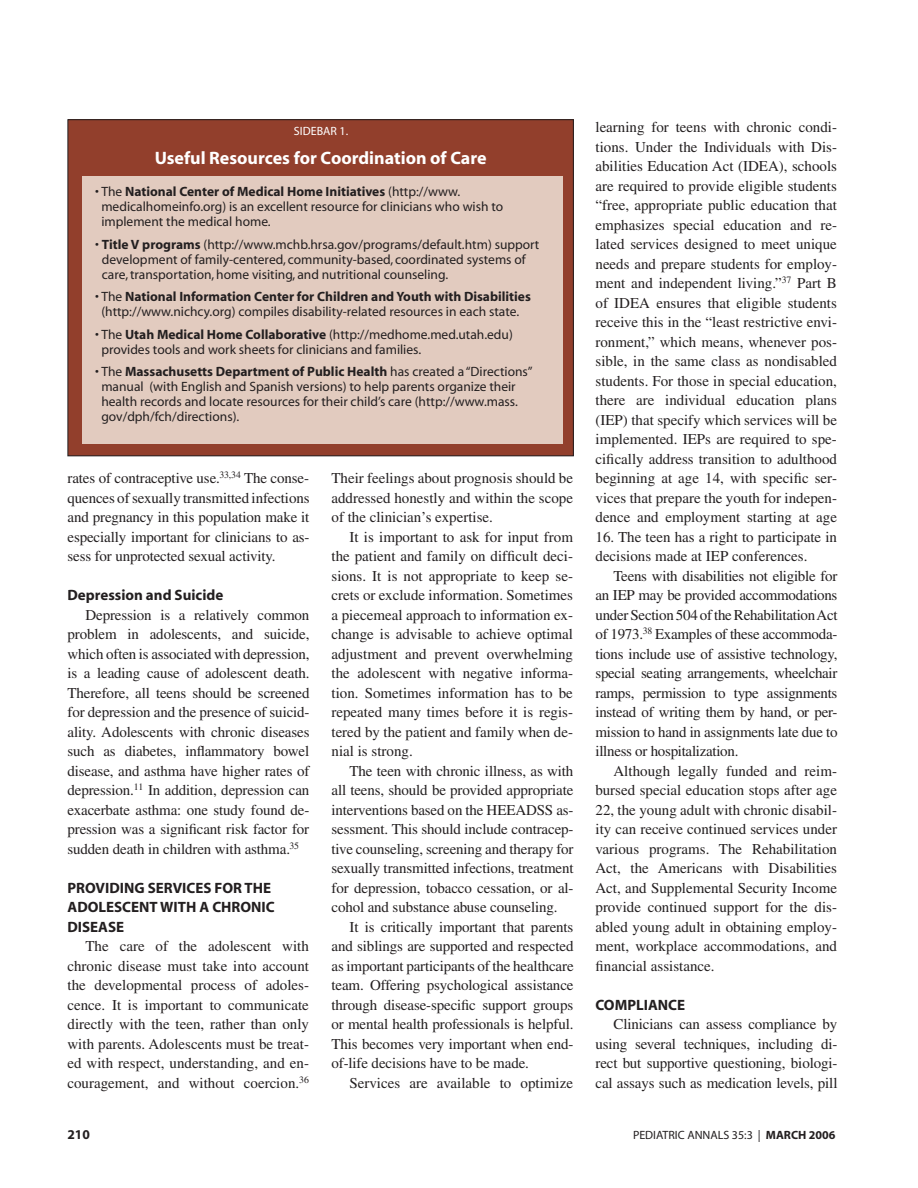
<style>
.page{position:relative;width:918px;height:1188px;background:#fff}
.page>*{position:absolute;margin:0;border:0;box-sizing:border-box;transform-origin:0 0}
.t1{font:700 18px "Myriad";color:#fff}
.t2{font:15px/19.5px "Times";color:#231f20;text-align:justify}
.t3{font:700 15px/19.5px "Myriad";color:#231f20}
.t4{font:13.5px/15px "Myriad";color:#231f20}
.t5{font:700 13.5px "Myriad";color:#231f20}
.t6{font:12px "Myriad";color:#231f20}
.t7{font:12px "Myriad";color:#fff}
.s1{font-weight:700}
</style>
<div class="page">
<div style="left:68px;top:120px;width:505px;height:336px;background:#923f2c"></div>
<div style="left:82px;top:177px;width:480px;height:267px;background:#e2cbbf"></div>
<p class="t7" style="left:294px;top:125px;width:56px">SIDEBAR 1.</p>
<p class="t1" style="left:155px;top:148px;width:333px">Useful Resources for Coordination of Care</p>
<p class="t4" style="left:101px;top:185px;width:403px;text-indent:-6px">• The <span class="s1">National Center of Medical Home Initiatives</span> (http://www. medicalhomeinfo.org) is an excellent resource for clinicians who wish to implement the medical home.</p>
<p class="t4" style="left:102px;top:237px;width:439px;text-indent:-7px">• <span class="s1">Title V programs</span> (http://www.mchb.hrsa.gov/programs/default.htm) support development of family-centered, community-based, coordinated systems of care, transportation, home visiting, and nutritional counseling.</p>
<p class="t4" style="left:95px;top:290px;width:437px;text-align:center">• The <span class="s1">National Information Center for Children and Youth with Disabilities </span>(http://www.nichcy.org) compiles disability-related resources in each state.</p>
<p class="t4" style="left:101px;top:327px;width:413px;text-indent:-6px">• The <span class="s1">Utah Medical Home Collaborative</span> (http://medhome.med.utah.edu) provides tools and work sheets for clinicians and families.</p>
<p class="t4" style="left:101px;top:365px;width:433px;text-indent:-6px">• The <span class="s1">Massachusetts Department of Public Health</span> has created a “Directions” manual (with English and Spanish versions) to help parents organize their health records and locate resources for their child’s care (http://www.mass. gov/dph/fch/directions).</p>
<p class="t2" style="left:68px;top:468px;width:244px">rates of contraceptive use.<sup>33,34</sup> The conse&shy;quences of sexually transmitted infections and pregnancy in this population make it especially important for clinicians to as&shy;sess for unprotected sexual activity.</p>
<p class="t3" style="left:68px;top:586px;width:157px">Depression and Suicide</p>
<p class="t2" style="left:68px;top:605px;width:244px;text-indent:18px">Depression is a relatively common problem in adolescents, and suicide, which often is associated with depression, is a leading cause of adolescent death.<br>Therefore, all teens should be screened for depression and the presence of suicid&shy;ality. Adolescents with chronic diseases such as diabetes, inflammatory bowel disease, and asthma have higher rates of depression.<sup>11</sup> In addition, depression can exacerbate asthma: one study found de&shy;pression was a significant risk factor for sudden death in children with asthma.<sup>35</sup></p>
<p class="t3" style="left:68px;top:878px;width:209px">PROVIDING SERVICES FOR THE<br>ADOLESCENT WITH A CHRONIC<br>DISEASE</p>
<p class="t2" style="left:68px;top:936px;width:243px;text-indent:18px">The care of the adolescent with chronic disease must take into account the developmental process of adoles&shy;cence. It is important to communicate directly with the teen, rather than only with parents. Adolescents must be treat&shy;ed with respect, understanding, and en&shy;couragement, and without coercion.<sup>36</sup></p>
<p class="t2" style="left:332px;top:468px;width:243px">Their feelings about prognosis should be addressed honestly and within the scope of the clinician’s expertise.</p>
<p class="t2" style="left:332px;top:527px;width:243px;text-indent:18px">It is important to ask for input from the patient and family on difficult deci&shy;sions. It is not appropriate to keep se&shy;crets or exclude information. Sometimes a piecemeal approach to information ex&shy;change is advisable to achieve optimal adjustment and prevent overwhelming the adolescent with negative informa&shy;tion. Sometimes information has to be repeated many times before it is regis&shy;tered by the patient and family when de&shy;nial is strong.</p>
<p class="t2" style="left:332px;top:761px;width:244px;text-indent:18px">The teen with chronic illness, as with all teens, should be provided appropriate interventions based on the HEEADSS as&shy;sessment. This should include contracep&shy;tive counseling, screening and therapy for sexually transmitted infections, treatment for depression, tobacco cessation, or al&shy;cohol and substance abuse counseling.</p>
<p class="t2" style="left:332px;top:917px;width:244px;text-indent:18px">It is critically important that parents and siblings are supported and respected as important participants of the healthcare team. Offering psychological assistance through disease-specific support groups or mental health professionals is helpful.<br>This becomes very important when end&shy;of-life decisions have to be made.</p>
<p class="t2" style="left:350px;top:1073px;width:225px">Services are available to optimize</p>
<p class="t2" style="left:596px;top:117px;width:243px">learning for teens with chronic condi&shy;tions. Under the Individuals with Dis&shy;abilities Education Act (IDEA), schools are required to provide eligible students “free, appropriate public education that emphasizes special education and re&shy;lated services designed to meet unique needs and prepare students for employ&shy;ment and independent living.”<sup>37</sup> Part B of IDEA ensures that eligible students receive this in the “least restrictive envi&shy;ronment,” which means, whenever pos&shy;sible, in the same class as nondisabled students. For those in special education, there are individual education plans (IEP) that specify which services will be implemented. IEPs are required to spe&shy;cifically address transition to adulthood beginning at age 14, with specific ser&shy;vices that prepare the youth for indepen&shy;dence and employment starting at age</p>
<p class="t2" style="left:596px;top:527px;width:243px">16. The teen has a right to participate in decisions made at IEP conferences.</p>
<p class="t2" style="left:596px;top:566px;width:244px;text-indent:18px">Teens with disabilities not eligible for an IEP may be provided accommodations under Section 504 of the Rehabilitation Act of 1973.<sup>38</sup> Examples of these accommoda&shy;tions include use of assistive technology, special seating arrangements, wheelchair ramps, permission to type assignments instead of writing them by hand, or per&shy;mission to hand in assignments late due to illness or hospitalization.</p>
<p class="t2" style="left:596px;top:761px;width:243px;text-indent:18px">Although legally funded and reim&shy;bursed special education stops after age 22, the young adult with chronic disabil&shy;ity can receive continued services under various programs. The Rehabilitation Act, the Americans with Disabilities Act, and Supplemental Security Income provide continued support for the dis&shy;abled young adult in obtaining employ&shy;ment, workplace accommodations, and financial assistance.</p>
<p class="t3" style="left:596px;top:995px;width:91px">COMPLIANCE</p>
<p class="t2" style="left:596px;top:1014px;width:244px;text-indent:18px">Clinicians can assess compliance by using several techniques, including di&shy;rect but supportive questioning, biologi&shy;cal assays such as medication levels, pill</p>
<p class="t5" style="left:68px;top:1127px;width:24px">210</p>
<p class="t6" style="left:633px;top:1129px;width:204px">PEDIATRIC ANNALS 35:3 | <span class="s1">MARCH 2006</span></p>
</div>
